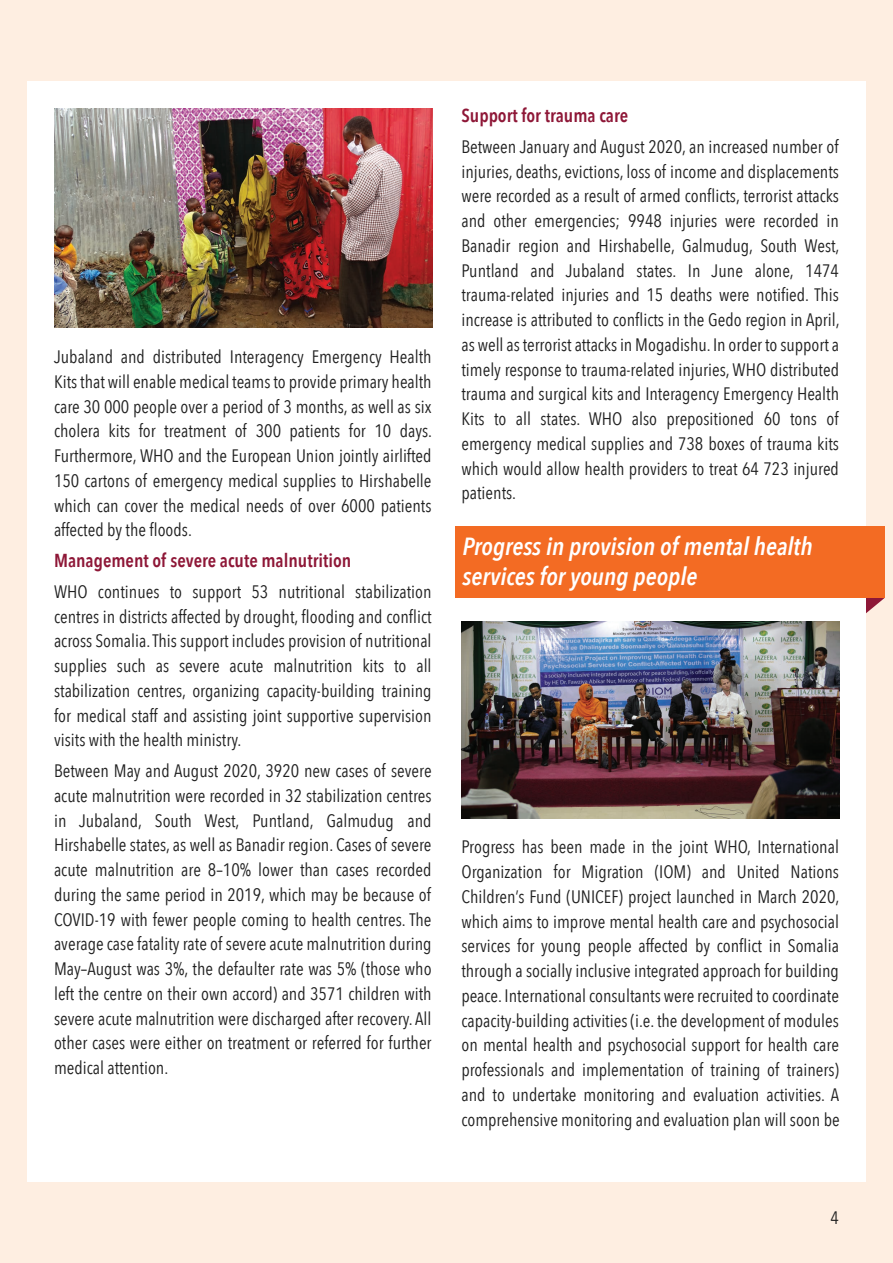
<style>
.page{position:relative;width:893px;height:1263px;background:#feeee1}
.page>*{position:absolute;margin:0;border:0;box-sizing:border-box;transform-origin:0 0}
.t1{font:italic 600 24.75px/29.7px "Avenir Next Condensed";color:#fff}
.t2{font:600 18.75px "Avenir Next Condensed";color:#8e1737}
.t3{font:18px/24.8px "Avenir Next Condensed";color:#202020;text-align:justify}
</style>
<div class="page">
<div style="left:27px;top:81px;width:839px;height:1101px;background:#fff"></div>
<img style="left:54px;top:108px;width:378px;height:219px">
<svg style="left:866px;top:598px;width:18px;height:15px"></svg>
<div style="left:455px;top:527px;width:429px;height:71px;background:#f36b23"></div>
<img style="left:461px;top:621px;width:378px;height:198px">
<p class="t3" style="left:54px;top:343px;width:380px">Jubaland and distributed Interagency Emergency Health Kits that will enable medical teams to provide primary health care 30 000 people over a period of 3 months, as well as six cholera kits for treatment of 300 patients for 10 days.<br>Furthermore, WHO and the European Union jointly airlifted 150 cartons of emergency medical supplies to Hirshabelle which can cover the medical needs of over 6000 patients affected by the floods.</p>
<p class="t2" style="left:54px;top:544px;width:299px">Management of severe acute malnutrition</p>
<p class="t3" style="left:54px;top:578px;width:379px">WHO continues to support 53 nutritional stabilization centres in districts affected by drought, flooding and conflict across Somalia. This support includes provision of nutritional supplies such as severe acute malnutrition kits to all stabilization centres, organizing capacity-building training for medical staff and assisting joint supportive supervision visits with the health ministry.</p>
<p class="t3" style="left:54px;top:757px;width:379px">Between May and August 2020, 3920 new cases of severe acute malnutrition were recorded in 32 stabilization centres in Jubaland, South West, Puntland, Galmudug and Hirshabelle states, as well as Banadir region. Cases of severe acute malnutrition are 8–10% lower than cases recorded during the same period in 2019, which may be because of COVID-19 with fewer people coming to health centres. The average case fatality rate of severe acute malnutrition during May–August was 3%, the defaulter rate was 5% (those who left the centre on their own accord) and 3571 children with severe acute malnutrition were discharged after recovery. All other cases were either on treatment or referred for further medical attention.</p>
<p class="t2" style="left:461px;top:99px;width:168px">Support for trauma care</p>
<p class="t3" style="left:461px;top:133px;width:380px">Between January and August 2020, an increased number of injuries, deaths, evictions, loss of income and displacements were recorded as a result of armed conflicts, terrorist attacks and other emergencies; 9948 injuries were recorded in Banadir region and Hirshabelle, Galmudug, South West, Puntland and Jubaland states. In June alone, 1474 trauma-related injuries and 15 deaths were notified. This increase is attributed to conflicts in the Gedo region in April, as well as terrorist attacks in Mogadishu. In order to support a timely response to trauma-related injuries, WHO distributed trauma and surgical kits and Interagency Emergency Health Kits to all states. WHO also prepositioned 60 tons of emergency medical supplies and 738 boxes of trauma kits which would allow health providers to treat 64 723 injured patients.</p>
<h1 class="t1" style="left:463px;top:531px;width:352px">Progress in provision of mental health services for young people</h1>
<p class="t3" style="left:461px;top:834px;width:380px">Progress has been made in the joint WHO, International Organization for Migration (IOM) and United Nations Children’s Fund (UNICEF) project launched in March 2020, which aims to improve mental health care and psychosocial services for young people affected by conflict in Somalia through a socially inclusive integrated approach for building peace. International consultants were recruited to coordinate capacity-building activities (i.e. the development of modules on mental health and psychosocial support for health care professionals and implementation of training of trainers) and to undertake monitoring and evaluation activities. A comprehensive monitoring and evaluation plan will soon be</p>
<p class="t3" style="left:831px;top:1205px;width:10px">4</p>
</div>
